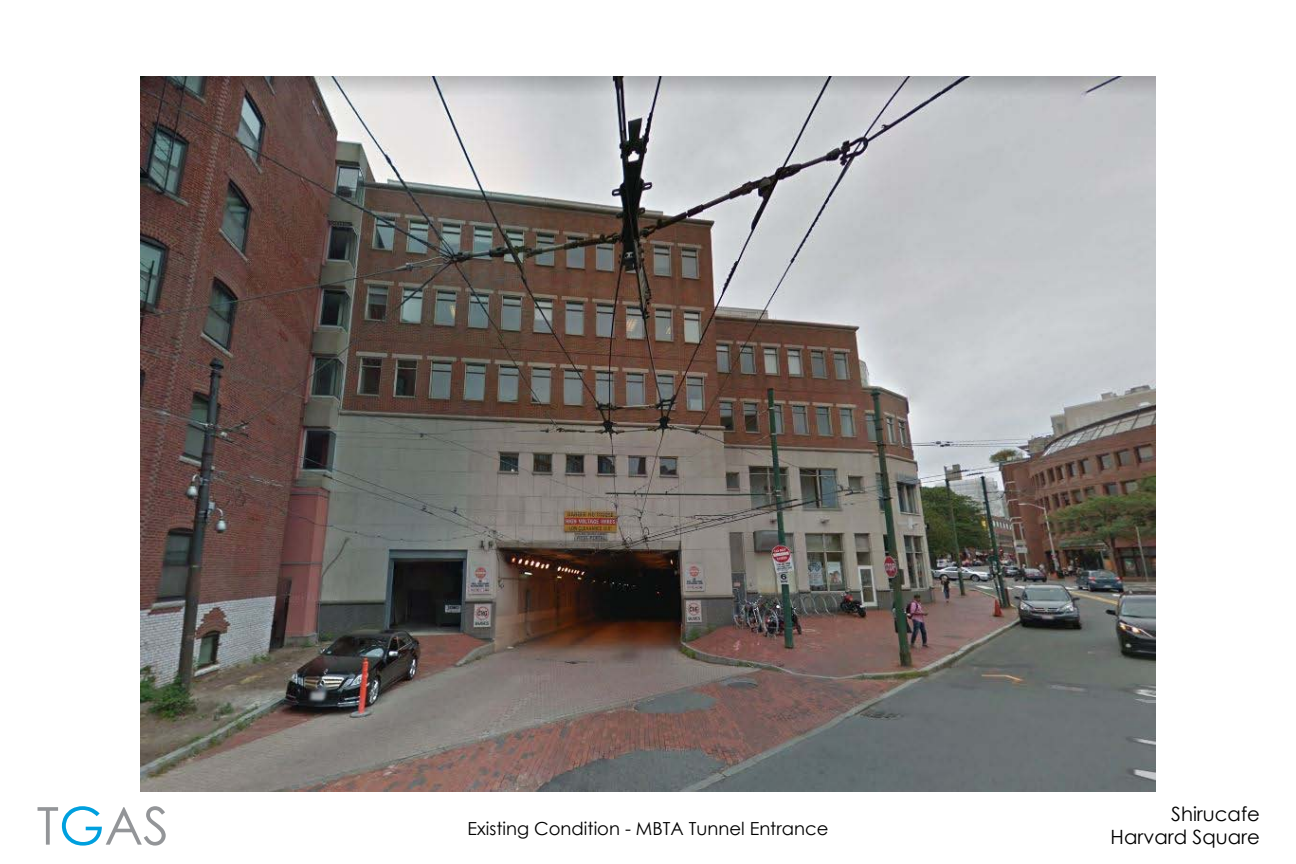
<style>
.page{position:relative;width:1296px;height:864px;background:#fff}
.page>*{position:absolute;margin:0;border:0;box-sizing:border-box;transform-origin:0 0}
.t1{font:52.2px "Century Gothic";color:#939598}
.t2{font:19.7px/23.6px "Century Gothic";color:#000;text-align:right}
.t3{font:18px "Century Gothic";color:#000}
.s1{color:#00a0de}
</style>
<div class="page">
<img style="left:140px;top:77px;width:1016px;height:715px">
<h1 class="t1" style="left:37px;top:789px;width:134px">T<span class="s1">G</span>AS</h1>
<p class="t3" style="left:468px;top:816px;width:362px">Existing Condition - MBTA Tunnel Entrance</p>
<p class="t2" style="left:1111px;top:802px;width:151px">Shirucafe<br>Harvard Square</p>
</div>
